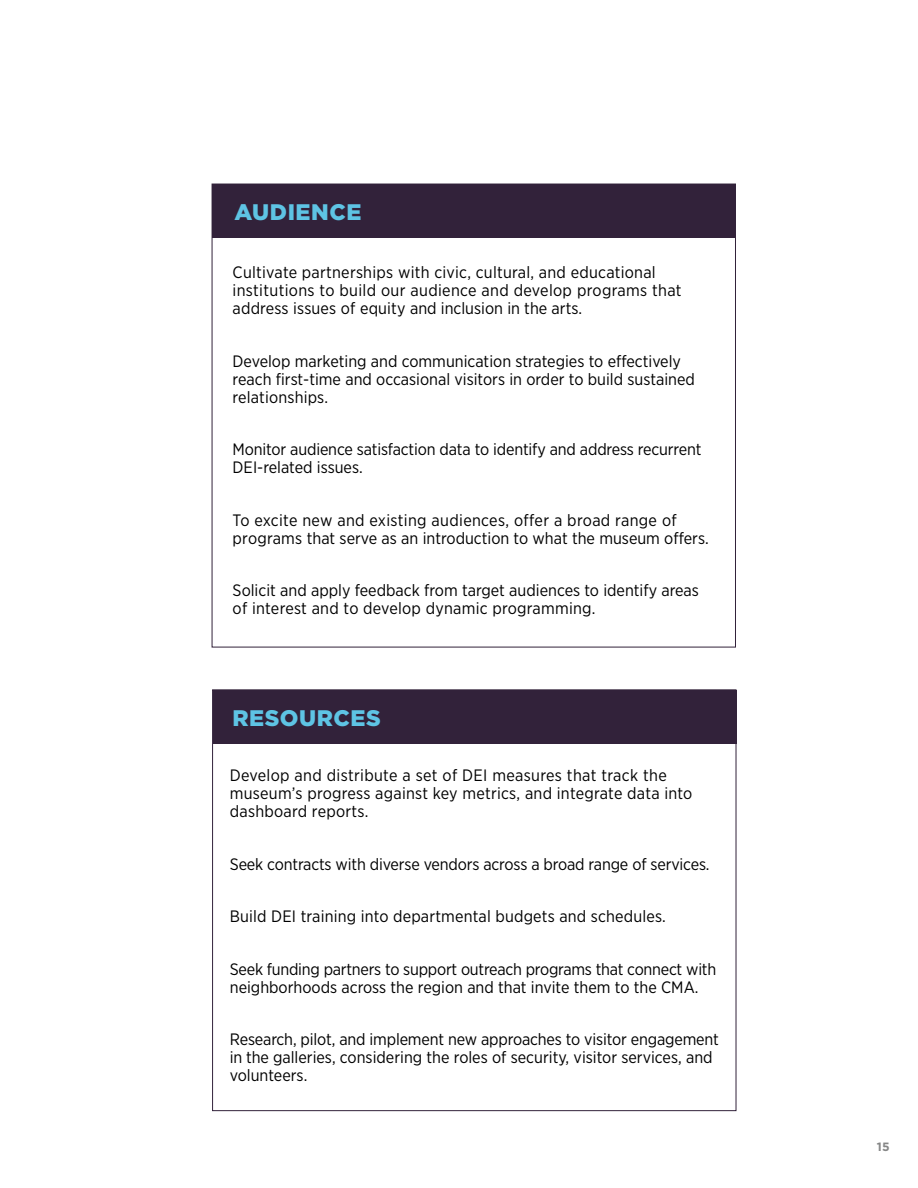
<style>
.page{position:relative;width:918px;height:1188px;background:#fff}
.page>*{position:absolute;margin:0;border:0;box-sizing:border-box;transform-origin:0 0}
.t1{font:900 22.5px "Gotham";letter-spacing:.025em;color:#5ec4e4}
.t2{font:16.5px/18px "Gotham Narrow";color:#000}
.t3{font:700 12px "Gotham";color:#868787}
</style>
<div class="page">
<div style="left:213px;top:690px;width:524px;height:54px;background:#32223a"></div>
<div style="left:212px;top:184px;width:524px;height:54px;background:#32223a"></div>
<h1 class="t1" style="left:234px;top:197px;width:129px">AUDIENCE</h1>
<p class="t2" style="left:233px;top:263px;width:451px">Cultivate partnerships with civic, cultural, and educational institutions to build our audience and develop programs that address issues of equity and inclusion in the arts.</p>
<p class="t2" style="left:233px;top:352px;width:464px">Develop marketing and communication strategies to effectively reach first-time and occasional visitors in order to build sustained relationships.</p>
<p class="t2" style="left:233px;top:440px;width:470px">Monitor audience satisfaction data to identify and address recurrent<br>DEI-related issues.</p>
<p class="t2" style="left:233px;top:511px;width:478px">To excite new and existing audiences, offer a broad range of programs that serve as an introduction to what the museum offers.</p>
<p class="t2" style="left:233px;top:581px;width:468px">Solicit and apply feedback from target audiences to identify areas of interest and to develop dynamic programming.</p>
<h1 class="t1" style="left:232px;top:702px;width:150px">RESOURCES</h1>
<p class="t2" style="left:230px;top:766px;width:464px">Develop and distribute a set of DEI measures that track the museum’s progress against key metrics, and integrate data into dashboard reports.</p>
<p class="t2" style="left:230px;top:855px;width:481px">Seek contracts with diverse vendors across a broad range of services.</p>
<p class="t2" style="left:230px;top:907px;width:438px">Build DEI training into departmental budgets and schedules.</p>
<p class="t2" style="left:230px;top:960px;width:488px">Seek funding partners to support outreach programs that connect with neighborhoods across the region and that invite them to the CMA.</p>
<p class="t2" style="left:230px;top:1030px;width:491px">Research, pilot, and implement new approaches to visitor engagement in the galleries, considering the roles of security, visitor services, and volunteers.</p>
<p class="t3" style="left:877px;top:1139px;width:14px">15</p>
</div>
